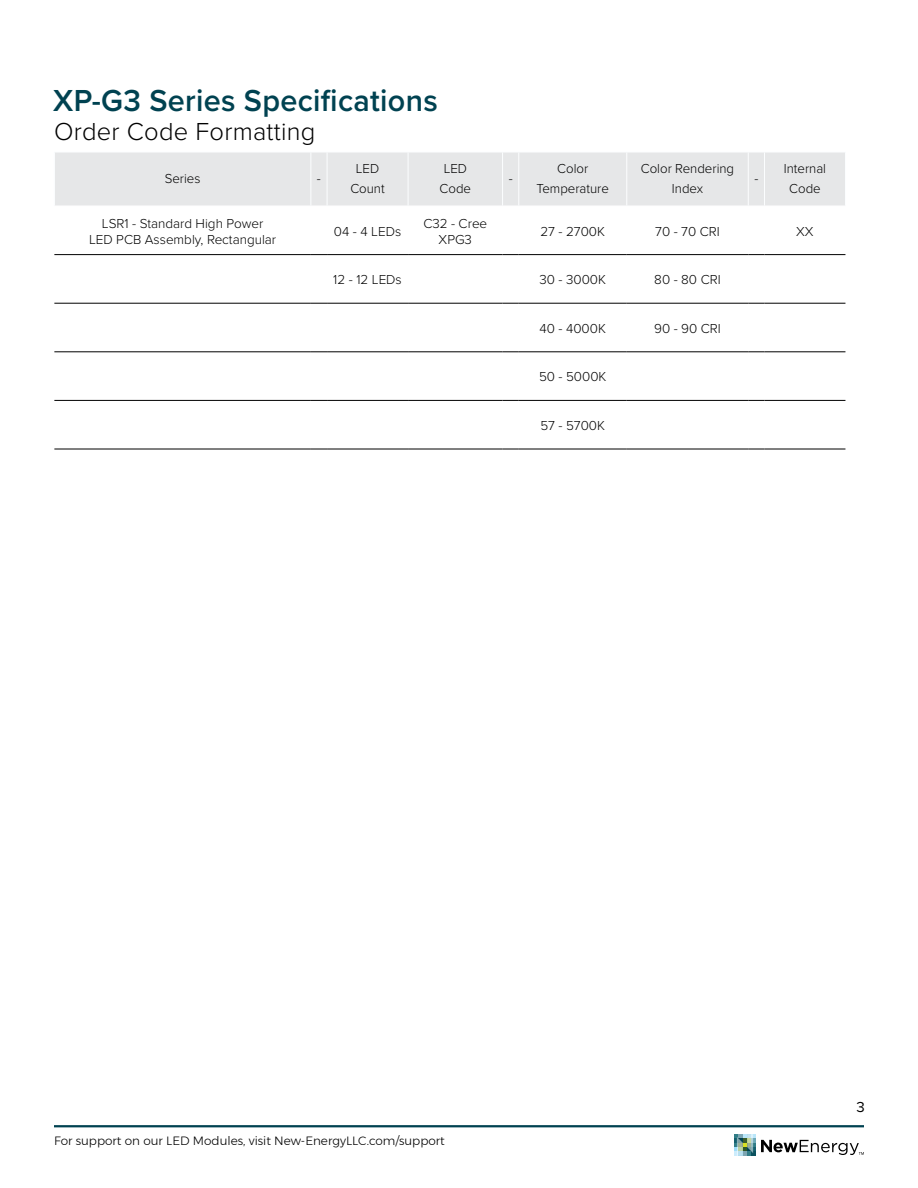
<style>
.page{position:relative;width:918px;height:1188px;background:#fff}
.page>*{position:absolute;margin:0;border:0;box-sizing:border-box;transform-origin:0 0}
.t1{font:600 31.5px "Proxima Nova";letter-spacing:.01em;color:#004251}
.t2{font:300 25.5px "Proxima Nova";letter-spacing:.01em;color:#000}
.t3{font:15px "Proxima Nova";color:#000}
.t4{font:300 13.5px/19.2px "Proxima Nova";color:#000;text-align:center}
.t5{font:300 12px "Montserrat";color:#000}
</style>
<div class="page">
<hr style="left:54px;top:1125px;width:810px;height:2px;background:#004251">
<svg style="left:734px;top:1134px;width:130px;height:22px"></svg>
<div style="left:55px;top:152px;width:790px;height:54px;background:#e6e7e8"></div>
<hr style="left:748px;top:152px;width:1px;height:54px;background:#fcfeff">
<hr style="left:764px;top:152px;width:82px;height:1px;background:#fcfeff">
<hr style="left:764px;top:152px;width:1px;height:54px;background:#fcfeff">
<hr style="left:54px;top:254px;width:257px;height:1px;background:#000">
<svg style="left:311px;top:254px;width:16px;height:1px"></svg>
<hr style="left:408px;top:254px;width:95px;height:1px;background:#000">
<svg style="left:503px;top:254px;width:16px;height:1px"></svg>
<hr style="left:519px;top:254px;width:108px;height:1px;background:#000">
<hr style="left:627px;top:254px;width:121px;height:1px;background:#000">
<svg style="left:748px;top:254px;width:16px;height:1px"></svg>
<hr style="left:764px;top:254px;width:81px;height:1px;background:#000">
<hr style="left:327px;top:303px;width:81px;height:1px;background:#000">
<hr style="left:408px;top:303px;width:95px;height:1px;background:#000">
<hr style="left:327px;top:352px;width:81px;height:1px;background:#000">
<hr style="left:327px;top:254px;width:81px;height:1px;background:#000">
<hr style="left:54px;top:303px;width:257px;height:1px;background:#000">
<svg style="left:311px;top:303px;width:16px;height:1px"></svg>
<svg style="left:503px;top:303px;width:16px;height:1px"></svg>
<hr style="left:519px;top:303px;width:108px;height:1px;background:#000">
<hr style="left:627px;top:303px;width:121px;height:1px;background:#000">
<svg style="left:748px;top:303px;width:16px;height:1px"></svg>
<hr style="left:764px;top:303px;width:81px;height:1px;background:#000">
<hr style="left:54px;top:352px;width:257px;height:1px;background:#000">
<svg style="left:311px;top:352px;width:16px;height:1px"></svg>
<hr style="left:408px;top:352px;width:95px;height:1px;background:#000">
<svg style="left:503px;top:352px;width:16px;height:1px"></svg>
<hr style="left:519px;top:352px;width:108px;height:1px;background:#000">
<hr style="left:627px;top:352px;width:121px;height:1px;background:#000">
<svg style="left:748px;top:352px;width:16px;height:1px"></svg>
<hr style="left:764px;top:352px;width:81px;height:1px;background:#000">
<hr style="left:519px;top:400px;width:108px;height:1px;background:#000">
<hr style="left:54px;top:400px;width:257px;height:1px;background:#000">
<hr style="left:54px;top:449px;width:257px;height:1px;background:#000">
<svg style="left:311px;top:400px;width:16px;height:1px"></svg>
<hr style="left:327px;top:400px;width:81px;height:1px;background:#000">
<hr style="left:408px;top:400px;width:95px;height:1px;background:#000">
<svg style="left:503px;top:400px;width:16px;height:1px"></svg>
<hr style="left:627px;top:400px;width:121px;height:1px;background:#000">
<svg style="left:748px;top:400px;width:16px;height:1px"></svg>
<hr style="left:764px;top:400px;width:81px;height:1px;background:#000">
<svg style="left:311px;top:449px;width:16px;height:1px"></svg>
<hr style="left:327px;top:449px;width:81px;height:1px;background:#000">
<hr style="left:408px;top:449px;width:95px;height:1px;background:#000">
<svg style="left:503px;top:449px;width:16px;height:1px"></svg>
<hr style="left:519px;top:449px;width:108px;height:1px;background:#000">
<hr style="left:627px;top:449px;width:121px;height:1px;background:#000">
<svg style="left:748px;top:449px;width:16px;height:1px"></svg>
<hr style="left:764px;top:449px;width:81px;height:1px;background:#000">
<h1 class="t1" style="left:53px;top:77px;width:386px">XP-G3 Series Specifications</h1>
<h2 class="t2" style="left:54px;top:113px;width:263px">Order Code Formatting</h2>
<p class="t4" style="left:165px;top:168px;width:37px">Series</p>
<p class="t4" style="left:317px;top:168px;width:5px">-</p>
<p class="t4" style="left:350px;top:159px;width:36px">LED<br>Count</p>
<p class="t4" style="left:440px;top:159px;width:33px">LED<br>Code</p>
<p class="t4" style="left:509px;top:168px;width:5px">-</p>
<p class="t4" style="left:537px;top:159px;width:74px">Color<br>Temperature</p>
<p class="t4" style="left:641px;top:159px;width:95px">Color Rendering<br>Index</p>
<p class="t4" style="left:754px;top:168px;width:5px">-</p>
<p class="t4" style="left:784px;top:159px;width:44px">Internal<br>Code</p>
<p class="t4" style="left:89px;top:214px;width:189px;line-height:16.2px">LSR1 - Standard High Power<br>LED PCB Assembly, Rectangular</p>
<p class="t4" style="left:334px;top:221px;width:69px">04 - 4 LEDs</p>
<p class="t4" style="left:423px;top:214px;width:65px;line-height:16.2px">C32 - Cree<br>XPG3</p>
<p class="t4" style="left:540px;top:221px;width:66px">27 - 2700K</p>
<p class="t4" style="left:655px;top:221px;width:66px">70 - 70 CRI</p>
<p class="t4" style="left:796px;top:221px;width:19px">XX</p>
<p class="t4" style="left:333px;top:269px;width:70px">12 - 12 LEDs</p>
<p class="t4" style="left:540px;top:269px;width:68px">30 - 3000K</p>
<p class="t4" style="left:654px;top:269px;width:68px">80 - 80 CRI</p>
<p class="t4" style="left:540px;top:318px;width:68px">40 - 4000K</p>
<p class="t4" style="left:654px;top:318px;width:68px">90 - 90 CRI</p>
<p class="t4" style="left:539px;top:367px;width:69px">50 - 5000K</p>
<p class="t4" style="left:540px;top:415px;width:66px">57 - 5700K</p>
<p class="t5" style="left:54px;top:1132px;width:392px">For support on our LED Modules, visit New-EnergyLLC.com/support</p>
<p class="t3" style="left:856px;top:1095px;width:10px">3</p>
</div>
